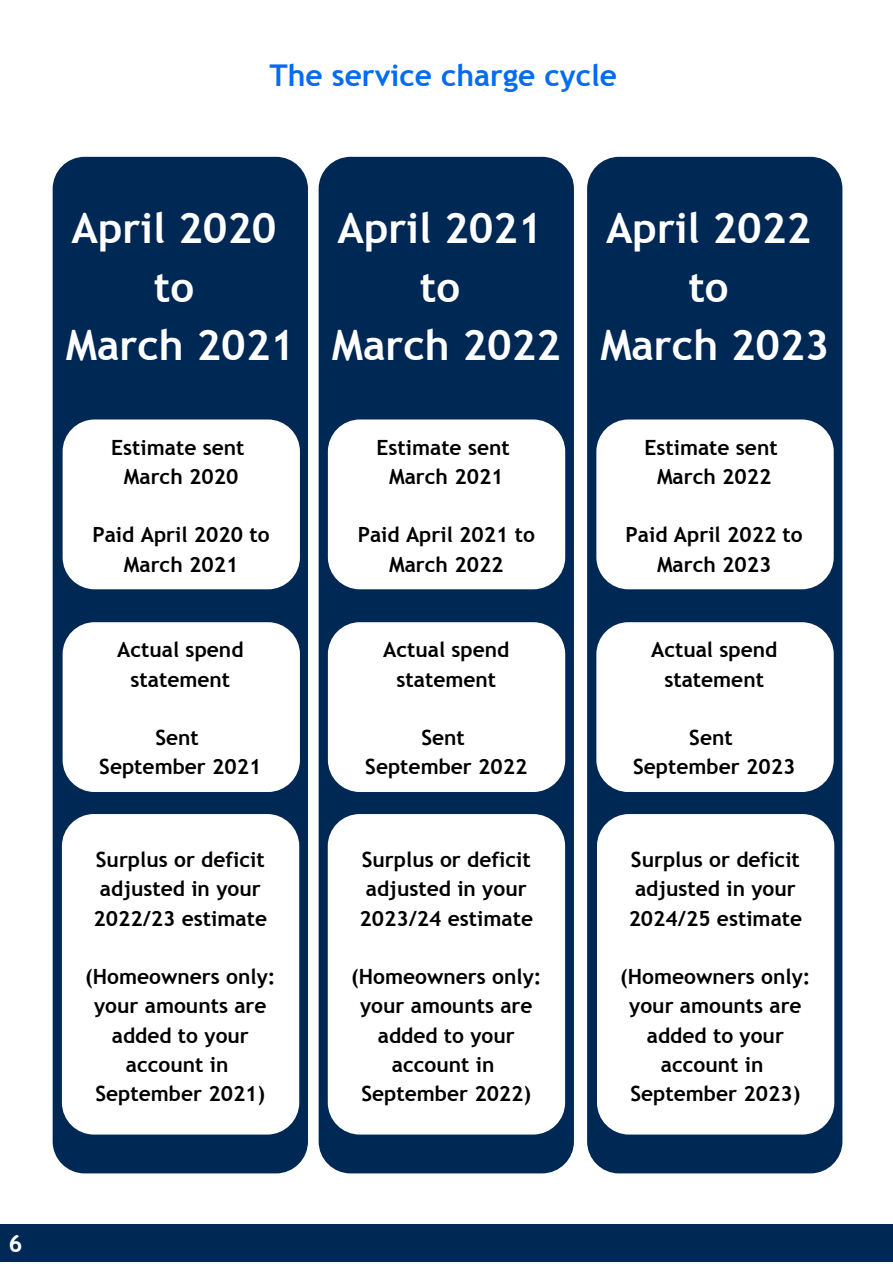
<style>
.page{position:relative;width:893px;height:1264px;background:#fff}
.page>*{position:absolute;margin:0;border:0;box-sizing:border-box;transform-origin:0 0}
.t1{font:700 42px/58.5px "Trebuchet MS";color:#fff;text-align:center}
.t2{font:700 30px "Trebuchet MS";color:#036cf3}
.t3{font:700 24px "Trebuchet MS";color:#fff}
.t4{font:700 21px/29.2px "Trebuchet MS";color:#000;text-align:center}
</style>
<div class="page">
<div style="left:53px;top:157px;width:255px;height:1016px;background:#002855;border-radius:32px"></div>
<div style="left:63px;top:419px;width:237px;height:170px;background:#fff;border-radius:32px"></div>
<div style="left:63px;top:622px;width:237px;height:170px;background:#fff;border-radius:32px"></div>
<div style="left:318px;top:157px;width:256px;height:1016px;background:#002855;border-radius:32px"></div>
<div style="left:587px;top:157px;width:255px;height:1016px;background:#002855;border-radius:32px"></div>
<div style="left:62px;top:814px;width:237px;height:320px;background:#fff;border-radius:32px"></div>
<div style="left:328px;top:419px;width:237px;height:170px;background:#fff;border-radius:32px"></div>
<div style="left:328px;top:622px;width:237px;height:170px;background:#fff;border-radius:32px"></div>
<div style="left:328px;top:814px;width:237px;height:320px;background:#fff;border-radius:32px"></div>
<div style="left:596px;top:419px;width:237px;height:170px;background:#fff;border-radius:32px"></div>
<div style="left:596px;top:622px;width:237px;height:170px;background:#fff;border-radius:32px"></div>
<div style="left:597px;top:814px;width:237px;height:320px;background:#fff;border-radius:32px"></div>
<div style="left:0;top:1224px;width:892px;height:37px;background:#002855"></div>
<h2 class="t2" style="left:269px;top:57px;width:349px">The service charge cycle</h2>
<h1 class="t1" style="left:66px;top:199px;width:230px">April 2020 to<br>March 2021</h1>
<h1 class="t1" style="left:332px;top:199px;width:230px">April 2021 to<br>March 2022</h1>
<h1 class="t1" style="left:600px;top:199px;width:230px">April 2022 to<br>March 2023</h1>
<p class="t4" style="left:111px;top:432px;width:135px">Estimate sent<br>March 2020</p>
<p class="t4" style="left:92px;top:520px;width:179px">Paid April 2020 to<br>March 2021</p>
<p class="t4" style="left:117px;top:635px;width:128px">Actual spend statement</p>
<p class="t4" style="left:99px;top:723px;width:164px">Sent<br>September 2021</p>
<p class="t4" style="left:94px;top:845px;width:175px">Surplus or deficit adjusted in your<br>2022/23 estimate</p>
<p class="t4" style="left:85px;top:961px;width:192px">(Homeowners only: your amounts are added to your account in<br>September 2021)</p>
<p class="t4" style="left:376px;top:432px;width:135px">Estimate sent<br>March 2021</p>
<p class="t4" style="left:358px;top:520px;width:179px">Paid April 2021 to<br>March 2022</p>
<p class="t4" style="left:383px;top:635px;width:128px">Actual spend statement</p>
<p class="t4" style="left:365px;top:723px;width:164px">Sent<br>September 2022</p>
<p class="t4" style="left:359px;top:845px;width:175px">Surplus or deficit adjusted in your<br>2023/24 estimate</p>
<p class="t4" style="left:351px;top:961px;width:192px">(Homeowners only: your amounts are added to your account in<br>September 2022)</p>
<p class="t4" style="left:644px;top:432px;width:135px">Estimate sent<br>March 2022</p>
<p class="t4" style="left:625px;top:520px;width:179px">Paid April 2022 to<br>March 2023</p>
<p class="t4" style="left:651px;top:635px;width:128px">Actual spend statement</p>
<p class="t4" style="left:633px;top:723px;width:164px">Sent<br>September 2023</p>
<p class="t4" style="left:628px;top:845px;width:175px">Surplus or deficit adjusted in your<br>2024/25 estimate</p>
<p class="t4" style="left:620px;top:961px;width:192px">(Homeowners only: your amounts are added to your account in<br>September 2023)</p>
<p class="t3" style="left:9px;top:1228px;width:16px">6</p>
</div>
